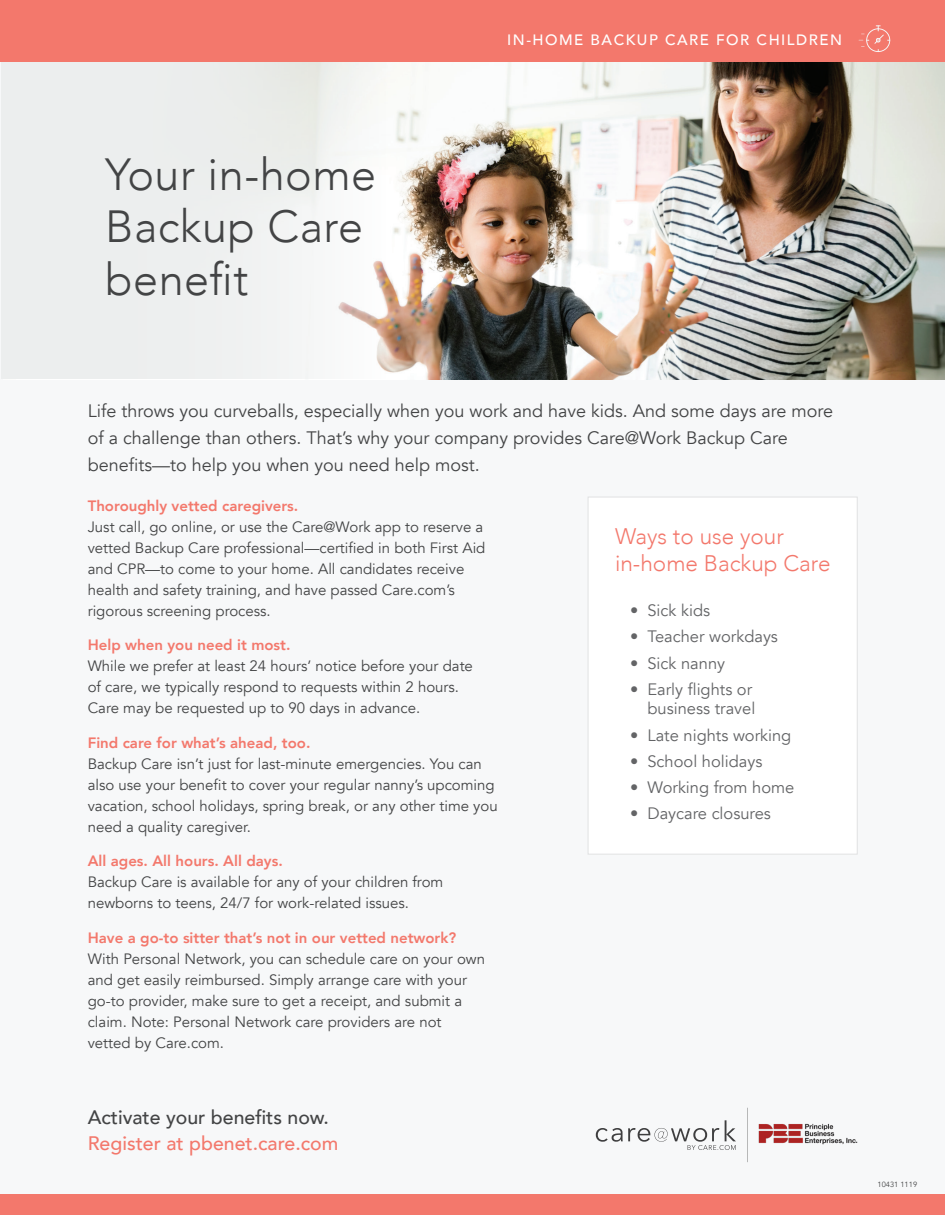
<style>
.page{position:relative;width:945px;height:1215px;background:#f7f8f9}
.page>*{position:absolute;margin:0;border:0;box-sizing:border-box;transform-origin:0 0}
.t1{font:300 45px/52.5px "Avenir";letter-spacing:.01em;color:#434445}
.t2{font:300 22.5px/27px "Avenir";color:#f3786c}
.t3{font:500 19.5px "Avenir";color:#f3786c}
.t4{font:500 19.5px "Avenir";color:#434445}
.t5{font:18px/27px "Avenir";color:#434445}
.t6{font:16.5px/19.5px "Avenir";color:#636466;text-align:right}
.t7{font:15px/21px "Avenir";color:#434445}
.t8{font:800 15px "Avenir";color:#f3786c}
.t9{font:500 15px "Avenir";letter-spacing:.1em;color:#fff}
.t10{font:7.5px "Avenir";color:#434445}
</style>
<div class="page">
<img style="left:386px;top:62px;width:559px;height:317px">
<div style="left:2px;top:0;width:384px;height:379px;background:#eceeee"></div>
<div style="left:0;top:0;width:945px;height:62px;background:#f3786c"></div>
<svg style="left:859px;top:25px;width:31px;height:27px"></svg>
<div style="left:0;top:1195px;width:945px;height:20px;background:#f3786c"></div>
<div style="left:588px;top:497px;width:270px;height:358px;background:#fff;border:1px solid #e1e2e3"></div>
<hr style="left:747px;top:1108px;width:1px;height:54px;background:#babbba">
<svg style="left:596px;top:1120px;width:140px;height:30px"></svg>
<img style="left:758px;top:1123px;width:100px;height:22px">
<p class="t9" style="left:507px;top:27px;width:336px">IN-HOME BACKUP CARE FOR CHILDREN</p>
<p class="t1" style="left:105px;top:148px;width:272px">Your in-home<br>Backup Care benefit</p>
<p class="t5" style="left:88px;top:398px;width:747px">Life throws you curveballs, especially when you work and have kids. And some days are more of a challenge than others. That’s why your company provides Care@Work Backup Care</p>
<p class="t5" style="left:88px;top:452px;width:394px">benefits—to help you when you need help most.</p>
<p class="t8" style="left:88px;top:494px;width:212px">Thoroughly vetted caregivers.</p>
<p class="t7" style="left:88px;top:516px;width:399px">Just call, go online, or use the Care@Work app to reserve a vetted Backup Care professional—certified in both First Aid and CPR—to come to your home. All candidates receive health and safety training, and have passed Care.com’s rigorous screening process.</p>
<p class="t8" style="left:88px;top:633px;width:204px">Help when you need it most.</p>
<p class="t7" style="left:88px;top:656px;width:387px">While we prefer at least 24 hours’ notice before your date of care, we typically respond to requests within 2 hours.<br>Care may be requested up to 90 days in advance.</p>
<p class="t8" style="left:88px;top:731px;width:224px">Find care for what’s ahead, too.</p>
<p class="t7" style="left:88px;top:753px;width:412px">Backup Care isn’t just for last-minute emergencies. You can also use your benefit to cover your regular nanny’s upcoming vacation, school holidays, spring break, or any other time you need a quality caregiver.</p>
<p class="t8" style="left:88px;top:849px;width:197px">All ages. All hours. All days.</p>
<p class="t7" style="left:88px;top:872px;width:357px">Backup Care is available for any of your children from newborns to teens, 24/7 for work-related issues.</p>
<p class="t8" style="left:88px;top:926px;width:370px">Have a go-to sitter that’s not in our vetted network?</p>
<p class="t7" style="left:88px;top:948px;width:399px">With Personal Network, you can schedule care on your own and get easily reimbursed. Simply arrange care with your go-to provider, make sure to get a receipt, and submit a claim. Note: Personal Network care providers are not vetted by Care.com.</p>
<p class="t4" style="left:88px;top:1101px;width:243px">Activate your benefits now.</p>
<p class="t3" style="left:88px;top:1126px;width:252px">Register at pbenet.care.com</p>
<p class="t2" style="left:615px;top:523px;width:217px">Ways to use your in-home Backup Care</p>
<p class="t6" style="left:630px;top:601px;width:82px">• Sick kids</p>
<p class="t6" style="left:630px;top:627px;width:149px">• Teacher workdays</p>
<p class="t6" style="left:630px;top:653px;width:97px">• Sick nanny</p>
<p class="t6" style="left:630px;top:680px;width:127px">• Early flights or business travel</p>
<p class="t6" style="left:630px;top:725px;width:163px">• Late nights working</p>
<p class="t6" style="left:630px;top:752px;width:134px">• School holidays</p>
<p class="t6" style="left:630px;top:778px;width:166px">• Working from home</p>
<p class="t6" style="left:630px;top:804px;width:142px">• Daycare closures</p>
<p class="t10" style="left:878px;top:1180px;width:41px">10431 1119</p>
</div>
